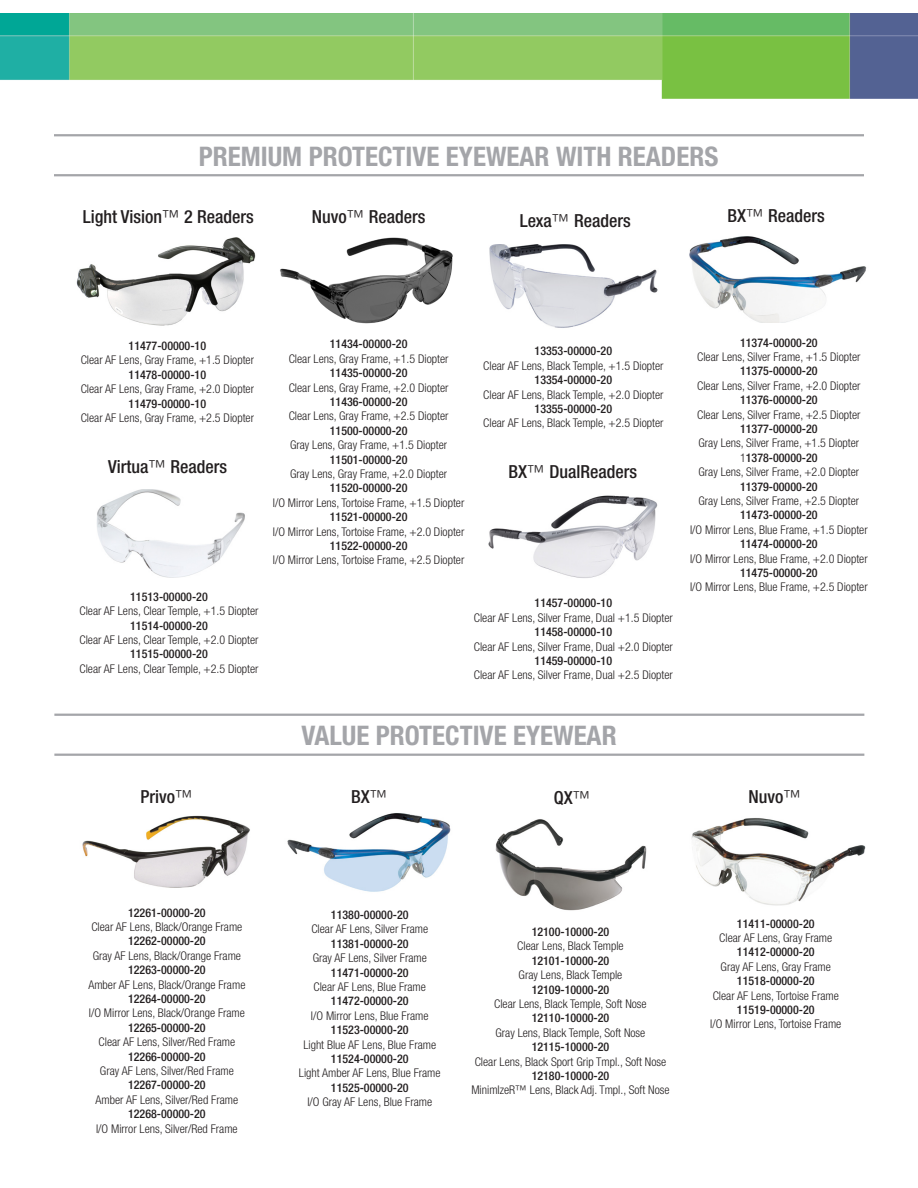
<style>
.page{position:relative;width:918px;height:1188px;background:#fff}
.page>*{position:absolute;margin:0;border:0;box-sizing:border-box;transform-origin:0 0}
.t1{font:700 condensed 27px "Helvetica Neue LT Std";color:#a4a5a9}
.t2{font:500 condensed 18px "Helvetica Neue LT Std";color:#231f20}
.t3{font:300 condensed 12px/14.4px "Helvetica Neue LT Std";color:#231f20;text-align:center}
.t4{font:500 condensed 12px "Helvetica Neue LT Std";color:#231f20}
.s1{font-weight:300}
.s2{font-weight:500}
</style>
<div class="page">
<img style="left:0;top:14px;width:918px;height:85px">
<hr style="left:54px;top:134px;width:810px;height:2px;background:#a4a5a9">
<hr style="left:54px;top:174px;width:810px;height:2px;background:#a4a5a9">
<img style="left:689px;top:236px;width:178px;height:87px">
<img style="left:489px;top:244px;width:169px;height:84px">
<img style="left:97px;top:490px;width:148px;height:88px">
<img style="left:76px;top:238px;width:180px;height:88px">
<img style="left:280px;top:237px;width:173px;height:87px">
<hr style="left:54px;top:714px;width:810px;height:2px;background:#a4a5a9">
<hr style="left:54px;top:754px;width:810px;height:2px;background:#a4a5a9">
<img style="left:496px;top:819px;width:151px;height:92px">
<img style="left:82px;top:815px;width:168px;height:73px">
<img style="left:287px;top:813px;width:164px;height:79px">
<img style="left:691px;top:818px;width:175px;height:88px">
<img style="left:488px;top:495px;width:170px;height:83px">
<h1 class="t1" style="left:199px;top:140px;width:521px">PREMIUM PROTECTIVE EYEWEAR WITH READERS</h1>
<h2 class="t2" style="left:83px;top:206px;width:173px">Light Vision<span class="s1">™</span> 2 Readers</h2>
<h2 class="t2" style="left:312px;top:206px;width:115px">Nuvo<span class="s1">™</span> Readers</h2>
<h2 class="t2" style="left:520px;top:210px;width:113px">Lexa<span class="s1">™</span> Readers</h2>
<h2 class="t2" style="left:727px;top:205px;width:99px">BX<span class="s1">™</span> Readers</h2>
<p class="t4" style="left:129px;top:339px;width:79px">11477-00000-10</p>
<p class="t3" style="left:81px;top:353px;width:175px">Clear AF Lens, Gray Frame, +1.5 Diopter</p>
<p class="t4" style="left:129px;top:367px;width:79px">11478-00000-10</p>
<p class="t3" style="left:81px;top:382px;width:175px">Clear AF Lens, Gray Frame, +2.0 Diopter</p>
<p class="t4" style="left:129px;top:396px;width:79px">11479-00000-10</p>
<p class="t3" style="left:81px;top:410px;width:175px">Clear AF Lens, Gray Frame, +2.5 Diopter</p>
<h2 class="t2" style="left:108px;top:456px;width:121px">Virtua<span class="s1">™</span> Readers</h2>
<p class="t4" style="left:130px;top:589px;width:79px">11513-00000-20</p>
<p class="t3" style="left:79px;top:604px;width:181px">Clear AF Lens, Clear Temple, +1.5 Diopter</p>
<p class="t4" style="left:130px;top:618px;width:79px">11514-00000-20</p>
<p class="t3" style="left:79px;top:632px;width:181px">Clear AF Lens, Clear Temple, +2.0 Diopter</p>
<p class="t4" style="left:130px;top:647px;width:79px">11515-00000-20</p>
<p class="t3" style="left:79px;top:661px;width:181px">Clear AF Lens, Clear Temple, +2.5 Diopter</p>
<p class="t4" style="left:330px;top:337px;width:79px">11434-00000-20</p>
<p class="t3" style="left:289px;top:351px;width:161px">Clear Lens, Gray Frame, +1.5 Diopter</p>
<p class="t4" style="left:330px;top:366px;width:79px">11435-00000-20</p>
<p class="t3" style="left:289px;top:380px;width:161px">Clear Lens, Gray Frame, +2.0 Diopter</p>
<p class="t4" style="left:330px;top:395px;width:79px">11436-00000-20</p>
<p class="t3" style="left:289px;top:409px;width:161px">Clear Lens, Gray Frame, +2.5 Diopter</p>
<p class="t4" style="left:330px;top:423px;width:79px">11500-00000-20</p>
<p class="t3" style="left:290px;top:438px;width:159px">Gray Lens, Gray Frame, +1.5 Diopter</p>
<p class="t4" style="left:330px;top:452px;width:79px">11501-00000-20</p>
<p class="t3" style="left:290px;top:466px;width:159px">Gray Lens, Gray Frame, +2.0 Diopter</p>
<p class="t4" style="left:330px;top:481px;width:79px">11520-00000-20</p>
<p class="t3" style="left:273px;top:495px;width:193px">I/O Mirror Lens, Tortoise Frame, +1.5 Diopter</p>
<p class="t4" style="left:330px;top:510px;width:79px">11521-00000-20</p>
<p class="t3" style="left:273px;top:524px;width:193px">I/O Mirror Lens, Tortoise Frame, +2.0 Diopter</p>
<p class="t4" style="left:330px;top:539px;width:79px">11522-00000-20</p>
<p class="t3" style="left:273px;top:553px;width:193px">I/O Mirror Lens, Tortoise Frame, +2.5 Diopter</p>
<p class="t4" style="left:535px;top:344px;width:79px">13353-00000-20</p>
<p class="t3" style="left:483px;top:358px;width:182px">Clear AF Lens, Black Temple, +1.5 Diopter</p>
<p class="t4" style="left:535px;top:373px;width:79px">13354-00000-20</p>
<p class="t3" style="left:483px;top:387px;width:182px">Clear AF Lens, Black Temple, +2.0 Diopter</p>
<p class="t4" style="left:535px;top:402px;width:79px">13355-00000-20</p>
<p class="t3" style="left:483px;top:416px;width:182px">Clear AF Lens, Black Temple, +2.5 Diopter</p>
<h2 class="t2" style="left:509px;top:461px;width:130px">BX<span class="s1">™</span> DualReaders</h2>
<p class="t4" style="left:535px;top:596px;width:79px">11457-00000-10</p>
<p class="t3" style="left:474px;top:610px;width:201px">Clear AF Lens, Silver Frame, Dual +1.5 Diopter</p>
<p class="t4" style="left:535px;top:625px;width:79px">11458-00000-10</p>
<p class="t3" style="left:474px;top:639px;width:201px">Clear AF Lens, Silver Frame, Dual +2.0 Diopter</p>
<p class="t4" style="left:535px;top:654px;width:79px">11459-00000-10</p>
<p class="t3" style="left:474px;top:668px;width:201px">Clear AF Lens, Silver Frame, Dual +2.5 Diopter</p>
<h2 class="t2" style="left:141px;top:785px;width:54px">Privo<span class="s1">™</span></h2>
<h1 class="t1" style="left:301px;top:719px;width:317px">VALUE PROTECTIVE EYEWEAR</h1>
<h2 class="t2" style="left:351px;top:785px;width:38px">BX<span class="s1">™</span></h2>
<h2 class="t2" style="left:554px;top:787px;width:38px">QX<span class="s1">™</span></h2>
<p class="t4" style="left:740px;top:335px;width:79px">11374-00000-20</p>
<p class="t3" style="left:697px;top:349px;width:165px">Clear Lens, Silver Frame, +1.5 Diopter</p>
<p class="t4" style="left:740px;top:364px;width:79px">11375-00000-20</p>
<p class="t3" style="left:697px;top:378px;width:165px">Clear Lens, Silver Frame, +2.0 Diopter</p>
<p class="t4" style="left:740px;top:393px;width:79px">11376-00000-20</p>
<p class="t3" style="left:697px;top:407px;width:165px">Clear Lens, Silver Frame, +2.5 Diopter</p>
<p class="t4" style="left:740px;top:422px;width:79px">11377-00000-20</p>
<p class="t3" style="left:698px;top:436px;width:162px">Gray Lens, Silver Frame, +1.5 Diopter<br>1<span class="s2">1378-00000-20<br></span>Gray Lens, Silver Frame, +2.0 Diopter</p>
<p class="t4" style="left:740px;top:479px;width:79px">11379-00000-20</p>
<p class="t3" style="left:698px;top:493px;width:162px">Gray Lens, Silver Frame, +2.5 Diopter</p>
<p class="t4" style="left:740px;top:508px;width:79px">11473-00000-20</p>
<p class="t3" style="left:690px;top:522px;width:179px">I/O Mirror Lens, Blue Frame, +1.5 Diopter</p>
<p class="t4" style="left:740px;top:537px;width:79px">11474-00000-20</p>
<p class="t3" style="left:690px;top:551px;width:179px">I/O Mirror Lens, Blue Frame, +2.0 Diopter</p>
<p class="t4" style="left:740px;top:566px;width:79px">11475-00000-20</p>
<p class="t3" style="left:690px;top:580px;width:179px">I/O Mirror Lens, Blue Frame, +2.5 Diopter</p>
<h2 class="t2" style="left:749px;top:785px;width:54px">Nuvo<span class="s1">™</span></h2>
<p class="t4" style="left:128px;top:905px;width:79px">12261-00000-20</p>
<p class="t3" style="left:91px;top:919px;width:153px">Clear AF Lens, Black/Orange Frame</p>
<p class="t4" style="left:128px;top:934px;width:79px">12262-00000-20</p>
<p class="t3" style="left:93px;top:948px;width:150px">Gray AF Lens, Black/Orange Frame</p>
<p class="t4" style="left:128px;top:963px;width:79px">12263-00000-20</p>
<p class="t3" style="left:88px;top:977px;width:159px">Amber AF Lens, Black/Orange Frame</p>
<p class="t4" style="left:128px;top:992px;width:79px">12264-00000-20</p>
<p class="t3" style="left:89px;top:1006px;width:158px">I/O Mirror Lens, Black/Orange Frame</p>
<p class="t4" style="left:128px;top:1020px;width:79px">12265-00000-20</p>
<p class="t3" style="left:99px;top:1035px;width:138px">Clear AF Lens, Silver/Red Frame</p>
<p class="t4" style="left:128px;top:1049px;width:79px">12266-00000-20</p>
<p class="t3" style="left:100px;top:1063px;width:135px">Gray AF Lens, Silver/Red Frame</p>
<p class="t4" style="left:128px;top:1078px;width:79px">12267-00000-20</p>
<p class="t3" style="left:96px;top:1092px;width:144px">Amber AF Lens, Silver/Red Frame</p>
<p class="t4" style="left:128px;top:1107px;width:79px">12268-00000-20</p>
<p class="t3" style="left:96px;top:1121px;width:143px">I/O Mirror Lens, Silver/Red Frame</p>
<p class="t4" style="left:331px;top:908px;width:79px">11380-00000-20</p>
<p class="t3" style="left:311px;top:922px;width:118px">Clear AF Lens, Silver Frame</p>
<p class="t4" style="left:331px;top:936px;width:79px">11381-00000-20</p>
<p class="t3" style="left:313px;top:951px;width:116px">Gray AF Lens, Silver Frame</p>
<p class="t4" style="left:331px;top:965px;width:79px">11471-00000-20</p>
<p class="t3" style="left:314px;top:979px;width:114px">Clear AF Lens, Blue Frame</p>
<p class="t4" style="left:331px;top:994px;width:79px">11472-00000-20</p>
<p class="t3" style="left:311px;top:1008px;width:119px">I/O Mirror Lens, Blue Frame</p>
<p class="t4" style="left:331px;top:1023px;width:79px">11523-00000-20</p>
<p class="t3" style="left:303px;top:1037px;width:134px">Light Blue AF Lens, Blue Frame</p>
<p class="t4" style="left:331px;top:1052px;width:79px">11524-00000-20</p>
<p class="t3" style="left:299px;top:1066px;width:143px">Light Amber AF Lens, Blue Frame</p>
<p class="t4" style="left:331px;top:1080px;width:79px">11525-00000-20</p>
<p class="t3" style="left:307px;top:1095px;width:126px">I/O Gray AF Lens, Blue Frame</p>
<p class="t4" style="left:532px;top:924px;width:79px">12100-10000-20</p>
<p class="t3" style="left:517px;top:939px;width:108px">Clear Lens, Black Temple</p>
<p class="t4" style="left:532px;top:953px;width:79px">12101-10000-20</p>
<p class="t3" style="left:519px;top:968px;width:105px">Gray Lens, Black Temple</p>
<p class="t4" style="left:532px;top:982px;width:79px">12109-10000-20</p>
<p class="t3" style="left:494px;top:996px;width:154px">Clear Lens, Black Temple, Soft Nose</p>
<p class="t4" style="left:532px;top:1011px;width:79px">12110-10000-20</p>
<p class="t3" style="left:496px;top:1025px;width:151px">Gray Lens, Black Temple, Soft Nose</p>
<p class="t4" style="left:532px;top:1040px;width:79px">12115-10000-20</p>
<p class="t3" style="left:475px;top:1054px;width:193px">Clear Lens, Black Sport Grip Tmpl., Soft Nose</p>
<p class="t4" style="left:532px;top:1068px;width:79px">12180-10000-20</p>
<p class="t3" style="left:471px;top:1083px;width:200px">MinimIzeR™ Lens, Black Adj. Tmpl., Soft Nose</p>
<p class="t4" style="left:737px;top:916px;width:79px">11411-00000-20</p>
<p class="t3" style="left:719px;top:930px;width:115px">Clear AF Lens, Gray Frame</p>
<p class="t4" style="left:737px;top:945px;width:79px">11412-00000-20</p>
<p class="t3" style="left:721px;top:959px;width:112px">Gray AF Lens, Gray Frame</p>
<p class="t4" style="left:737px;top:974px;width:79px">11518-00000-20</p>
<p class="t3" style="left:713px;top:988px;width:128px">Clear AF Lens, Tortoise Frame</p>
<p class="t4" style="left:737px;top:1002px;width:79px">11519-00000-20</p>
<p class="t3" style="left:710px;top:1017px;width:133px">I/O Mirror Lens, Tortoise Frame</p>
</div>
